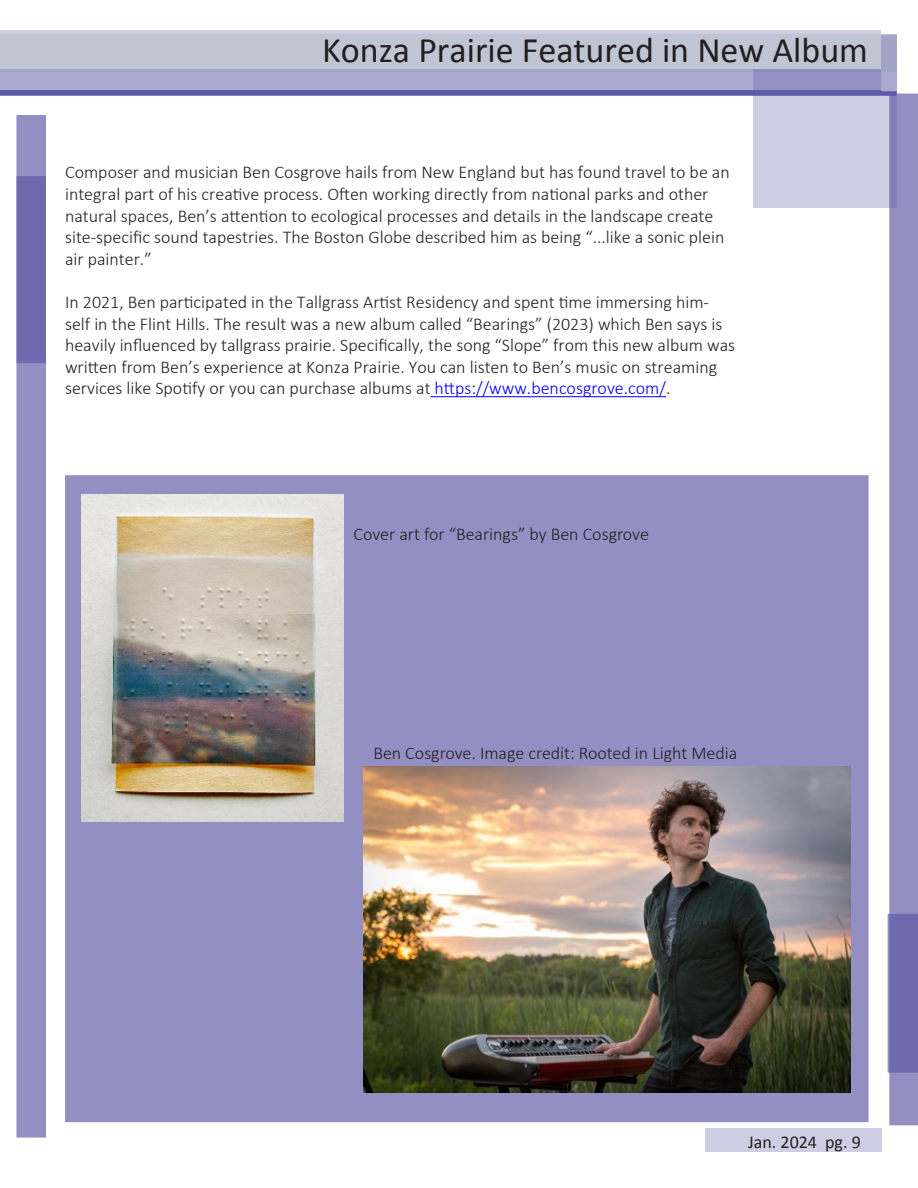
<style>
.page{position:relative;width:918px;height:1188px;background:#fff}
.page>*{position:absolute;margin:0;border:0;box-sizing:border-box;transform-origin:0 0}
.Paragraph_Style_3{font:36px "Calibri";color:#231f20}
.Paragraph_Style_3-2{font:300 18px/21.6px "Calibri";color:#231f20}
.t1{font:18px "Calibri";color:#231f20}
.s1{color:#00f}
</style>
<div class="page">
<div style="left:705px;top:1129px;width:176px;height:23px;background:#cfcde4"></div>
<div style="left:0;top:91px;width:897px;height:5px;background:#5f5ba8"></div>
<svg style="left:753px;top:34px;width:144px;height:174px;background:#cac8e1"></svg>
<svg style="left:888px;top:94px;width:30px;height:1031px;background:#918dc1"></svg>
<hr style="left:0;top:90px;width:881px;height:4px;background:#5f5ba8">
<svg style="left:0;top:31px;width:881px;height:59px;background:#b8bad1"></svg>
<div style="left:65px;top:475px;width:804px;height:647px;background:#938fc3;border:2px solid #5e58a6"></div>
<div style="left:16px;top:115px;width:30px;height:1023px;background:#938fc3;border:2px solid #5e58a6"></div>
<div style="left:16px;top:176px;width:30px;height:187px;background:#6f6aaf;border:2px solid #5e58a6"></div>
<hr style="left:431px;top:396px;width:235px;height:1px;background:#00f">
<img style="left:363px;top:767px;width:487px;height:325px">
<img style="left:81px;top:495px;width:263px;height:327px">
<p class="Paragraph_Style_3" style="left:322px;top:27px;width:547px">Konza Prairie Featured in New Album</p>
<p class="Paragraph_Style_3-2" style="left:65px;top:161px;width:666px">Composer and musician Ben Cosgrove hails from New England but has found travel to be an integral part of his creative process. Often working directly from national parks and other natural spaces, Ben’s attention to ecological processes and details in the landscape create site-specific sound tapestries. The Boston Globe described him as being “...like a sonic plein air painter.”</p>
<p class="Paragraph_Style_3-2" style="left:65px;top:290px;width:672px">In 2021, Ben participated in the Tallgrass Artist Residency and spent time immersing him&shy;self in the Flint Hills. The result was a new album called “Bearings” (2023) which Ben says is heavily influenced by tallgrass prairie. Specifically, the song “Slope” from this new album was written from Ben’s experience at Konza Prairie. You can listen to Ben’s music on streaming services like Spotify or you can purchase albums at <span class="s1">https://www.bencosgrove.com/</span>.</p>
<p class="Paragraph_Style_3-2" style="left:354px;top:522px;width:297px">Cover art for “Bearings” by Ben Cosgrove</p>
<p class="Paragraph_Style_3-2" style="left:373px;top:741px;width:365px">Ben Cosgrove. Image credit: Rooted in Light Media</p>
<p class="t1" style="left:748px;top:1130px;width:114px">Jan. 2024 pg. 9</p>
</div>
